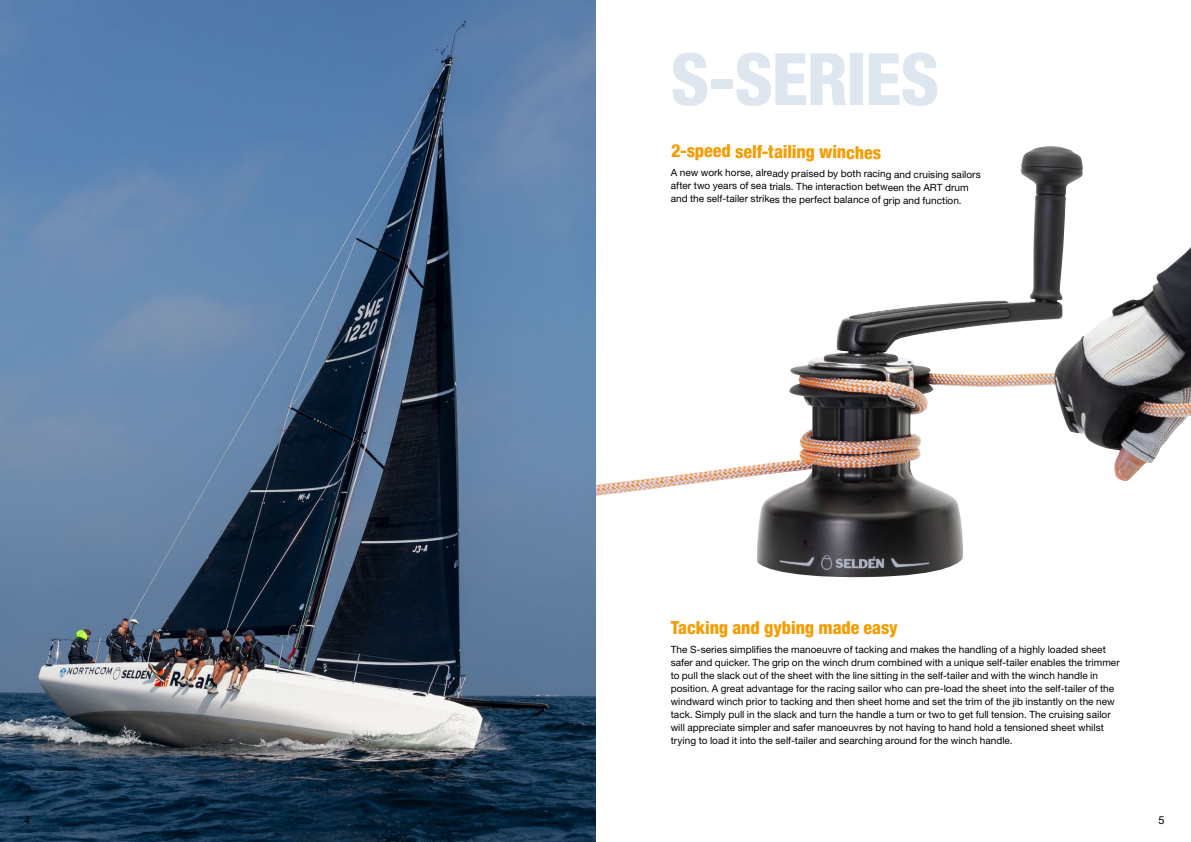
<style>
.page{position:relative;width:1191px;height:842px;background:#fff}
.page>*{position:absolute;margin:0;border:0;box-sizing:border-box;transform-origin:0 0}
.t1{font:800 condensed 72px "Helvetica Neue LT Pro";letter-spacing:-.02em;color:#dee6ef}
.t2{font:800 condensed 18px "Helvetica Neue LT Pro";letter-spacing:-.01em;color:#f59c00}
.t3{font:11px "Helvetica Neue LT Pro";color:#000}
.t4{font:10px/13px "Helvetica Neue LT Pro";letter-spacing:.005em;color:#000}
</style>
<div class="page">
<img style="left:595px;top:150px;width:592px;height:428px">
<img style="left:0;top:0;width:595px;height:842px">
<h1 class="t1" style="left:670px;top:35px;width:270px">S-SERIES</h1>
<h2 class="t2" style="left:671px;top:139px;width:212px;rotate:1deg">2-speed self-tailing winches</h2>
<p class="t4" style="left:671px;top:164px;width:311px;rotate:1deg">A new work horse, already praised by both racing and cruising sailors after two years of sea trials. The interaction between the ART drum and the self-tailer strikes the perfect balance of grip and function.</p>
<h2 class="t2" style="left:670px;top:617px;width:229px">Tacking and gybing made easy</h2>
<p class="t4" style="left:670px;top:643px;width:450px">The S-series simplifies the manoeuvre of tacking and makes the handling of a highly loaded sheet safer and quicker. The grip on the winch drum combined with a unique self-tailer enables the trimmer to pull the slack out of the sheet with the line sitting in the self-tailer and with the winch handle in position. A great advantage for the racing sailor who can pre-load the sheet into the self-tailer of the windward winch prior to tacking and then sheet home and set the trim of the jib instantly on the new tack. Simply pull in the slack and turn the handle a turn or two to get full tension. The cruising sailor will appreciate simpler and safer manoeuvres by not having to hand hold a tensioned sheet whilst trying to load it into the self-tailer and searching around for the winch handle.</p>
<p class="t3" style="left:24px;top:814px;width:8px">4</p>
<p class="t3" style="left:1158px;top:814px;width:8px">5</p>
</div>
